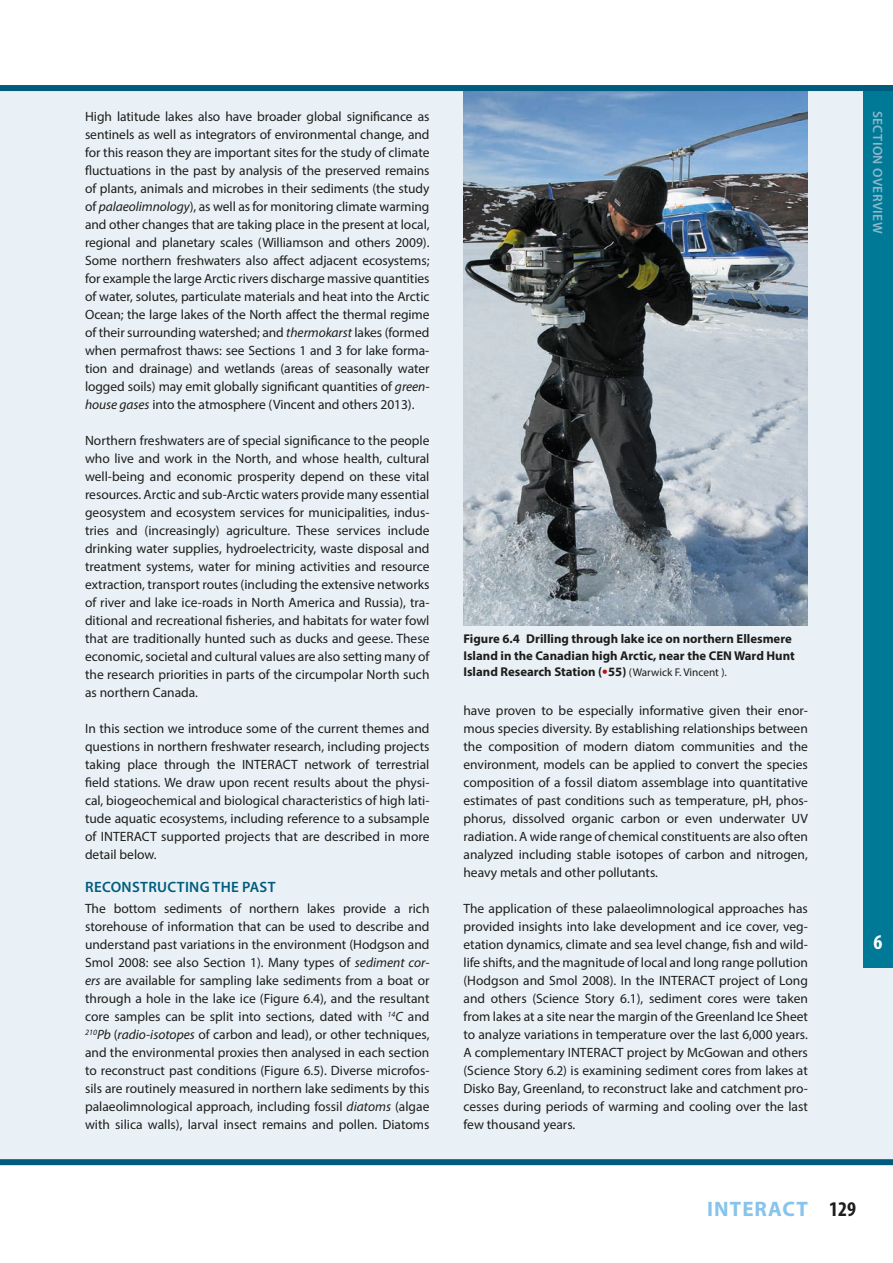
<style>
.page{position:relative;width:893px;height:1263px;background:#fff}
.page>*{position:absolute;margin:0;border:0;box-sizing:border-box;transform-origin:0 0}
.t1{font:700 21px "Myriad Pro";letter-spacing:.05em;color:#87c3ec}
.t2{font:700 condensed 21px "Myriad Pro";color:#fff}
.t3{font:600 15px "Myriad Pro";letter-spacing:.02em;color:#005c7e}
.t4{font:13.5px/18px "Myriad Pro";color:#1d1d1b;text-align:justify}
.t5{font:600 13.5px "Myriad Pro";letter-spacing:.03em;color:#8cb7ca}
.t6{font:700 12.75px/16.5px "Myriad Pro";color:#1d1d1b}
.s1{font-style:italic}
.s2{font-size:16.5px;color:#c00e0e}
.s3{font-weight:400;font-size:11.25px}
.s4{font-stretch:condensed;color:#1d1d1b}
</style>
<div class="page">
<div style="left:0;top:85px;width:893px;height:1076px;background:#eaf1f6"></div>
<img style="left:463px;top:91px;width:345px;height:534px">
<div style="left:0;top:1159px;width:893px;height:6px;background:#005c7e"></div>
<div style="left:863px;top:85px;width:30px;height:882px;background:#007996"></div>
<div style="left:0;top:85px;width:893px;height:6px;background:#005c7e"></div>
<p class="t4" style="left:85px;top:107px;width:346px">High latitude lakes also have broader global significance as sentinels as well as integrators of environmental change, and for this reason they are important sites for the study of climate fluctuations in the past by analysis of the preserved remains of plants, animals and microbes in their sediments (the study of <span class="s1">palaeolimnology</span>), as well as for monitoring climate warming and other changes that are taking place in the present at local, regional and planetary scales (Williamson and others 2009).<br>Some northern freshwaters also affect adjacent ecosystems; for example the large Arctic rivers discharge massive quantities of water, solutes, particulate materials and heat into the Arctic Ocean; the large lakes of the North affect the thermal regime of their surrounding watershed; and <span class="s1">thermokarst</span> lakes (formed when permafrost thaws: see Sections 1 and 3 for lake forma&shy;tion and drainage) and wetlands (areas of seasonally water logged soils) may emit globally significant quantities of <span class="s1">green&shy;house gases</span> into the atmosphere (Vincent and others 2013).</p>
<p class="t4" style="left:85px;top:431px;width:346px">Northern freshwaters are of special significance to the people who live and work in the North, and whose health, cultural well-being and economic prosperity depend on these vital resources. Arctic and sub-Arctic waters provide many essential geosystem and ecosystem services for municipalities, indus&shy;tries and (increasingly) agriculture. These services include drinking water supplies, hydroelectricity, waste disposal and treatment systems, water for mining activities and resource extraction, transport routes (including the extensive networks of river and lake ice-roads in North America and Russia), tra&shy;ditional and recreational fisheries, and habitats for water fowl that are traditionally hunted such as ducks and geese. These economic, societal and cultural values are also setting many of the research priorities in parts of the circumpolar North such as northern Canada.</p>
<p class="t4" style="left:85px;top:719px;width:346px">In this section we introduce some of the current themes and questions in northern freshwater research, including projects taking place through the INTERACT network of terrestrial field stations. We draw upon recent results about the physi&shy;cal, biogeochemical and biological characteristics of high lati&shy;tude aquatic ecosystems, including reference to a subsample of INTERACT supported projects that are described in more detail below.</p>
<p class="t3" style="left:85px;top:877px;width:192px">RECONSTRUCTING THE PAST</p>
<p class="t4" style="left:85px;top:899px;width:346px">The bottom sediments of northern lakes provide a rich storehouse of information that can be used to describe and understand past variations in the environment (Hodgson and Smol 2008: see also Section 1). Many types of <span class="s1">sediment cor&shy;ers</span> are available for sampling lake sediments from a boat or through a hole in the lake ice (Figure 6.4), and the resultant core samples can be split into sections, dated with <sup>14</sup><span class="s1">C</span> and <sup>210</sup><span class="s1">Pb</span> (<span class="s1">radio-isotopes</span> of carbon and lead), or other techniques, and the environmental proxies then analysed in each section to reconstruct past conditions (Figure 6.5). Diverse microfos&shy;sils are routinely measured in northern lake sediments by this palaeolimnological approach, including fossil <span class="s1">diatoms</span> (algae with silica walls), larval insect remains and pollen. Diatoms</p>
<p class="t5" style="left:886px;top:111px;width:124px;rotate:90deg">SECTION OVERVIEW</p>
<p class="t6" style="left:463px;top:630px;width:333px">Figure 6.4 Drilling through lake ice on northern Ellesmere<br>Island in the Canadian high Arctic, near the CEN Ward Hunt<br>Island Research Station (<span class="s2">•</span>55) <span class="s3">(Warwick F. Vincent ).</span></p>
<p class="t4" style="left:463px;top:701px;width:346px">have proven to be especially informative given their enor&shy;mous species diversity. By establishing relationships between the composition of modern diatom communities and the environment, models can be applied to convert the species composition of a fossil diatom assemblage into quantitative estimates of past conditions such as temperature, pH, phos&shy;phorus, dissolved organic carbon or even underwater UV radiation. A wide range of chemical constituents are also often analyzed including stable isotopes of carbon and nitrogen, heavy metals and other pollutants.</p>
<p class="t4" style="left:463px;top:899px;width:346px">The application of these palaeolimnological approaches has provided insights into lake development and ice cover, veg&shy;etation dynamics, climate and sea level change, fish and wild&shy;life shifts, and the magnitude of local and long range pollution (Hodgson and Smol 2008). In the INTERACT project of Long and others (Science Story 6.1), sediment cores were taken from lakes at a site near the margin of the Greenland Ice Sheet to analyze variations in temperature over the last 6,000 years.<br>A complementary INTERACT project by McGowan and others (Science Story 6.2) is examining sediment cores from lakes at Disko Bay, Greenland, to reconstruct lake and catchment pro&shy;cesses during periods of warming and cooling over the last few thousand years.</p>
<h1 class="t2" style="left:874px;top:929px;width:10px">6</h1>
<h1 class="t1" style="left:707px;top:1195px;width:150px">INTERACT <span class="s4">129</span></h1>
</div>
